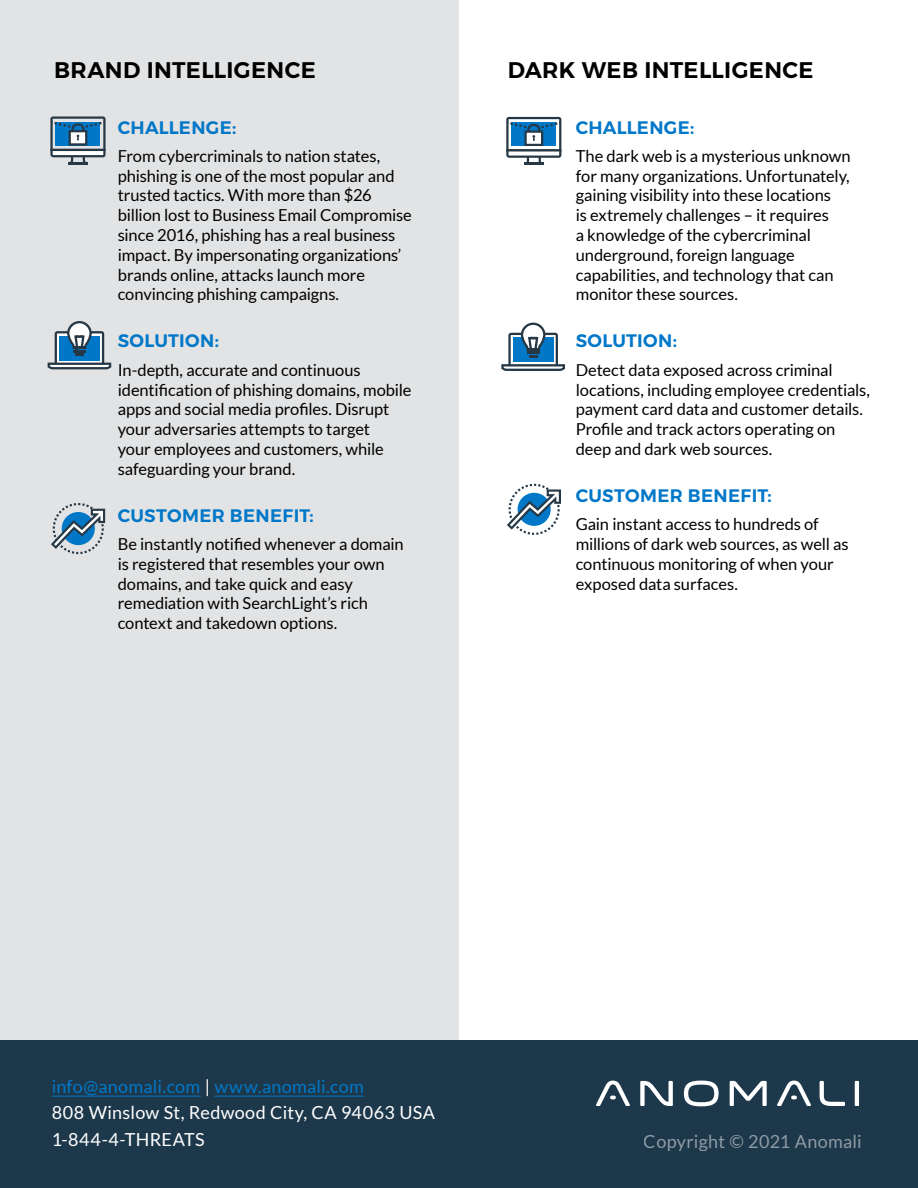
<style>
.page{position:relative;width:918px;height:1188px;background:#fff}
.page>*{position:absolute;margin:0;border:0;box-sizing:border-box;transform-origin:0 0}
.t1{font:600 22.5px "Montserrat";letter-spacing:.02em;color:#000}
.t2{font:18px/26.5px "Lato";letter-spacing:.015em;color:#fff}
.t3{font:600 18px "Montserrat";letter-spacing:.02em;color:#0077c8}
.t4{font:16.5px/19.8px "Lato";letter-spacing:-.005em;color:#000}
.s1{color:#0078c7}
</style>
<div class="page">
<div style="left:0;top:0;width:459px;height:1040px;background:#e2e3e4"></div>
<div style="left:0;top:1040px;width:918px;height:148px;background:#1e384b"></div>
<hr style="left:52px;top:1096px;width:149px;height:1px;background:#0078c7">
<hr style="left:215px;top:1096px;width:149px;height:1px;background:#0078c7">
<svg style="left:596px;top:1081px;width:263px;height:25px"></svg>
<svg style="left:51px;top:503px;width:54px;height:51px"></svg>
<svg style="left:48px;top:321px;width:63px;height:48px"></svg>
<svg style="left:50px;top:116px;width:56px;height:48px"></svg>
<svg style="left:507px;top:484px;width:54px;height:51px"></svg>
<svg style="left:501px;top:323px;width:64px;height:48px"></svg>
<svg style="left:506px;top:117px;width:55px;height:48px"></svg>
<h1 class="t1" style="left:54px;top:52px;width:263px">BRAND INTELLIGENCE</h1>
<p class="t3" style="left:118px;top:113px;width:120px">CHALLENGE:</p>
<p class="t4" style="left:118px;top:146px;width:296px">From cybercriminals to nation states, phishing is one of the most popular and trusted tactics. With more than $26 billion lost to Business Email Compromise since 2016, phishing has a real business impact. By impersonating organizations’ brands online, attacks launch more convincing phishing campaigns.</p>
<p class="t3" style="left:118px;top:327px;width:103px">SOLUTION:</p>
<p class="t4" style="left:118px;top:360px;width:295px">In-depth, accurate and continuous identification of phishing domains, mobile apps and social media profiles. Disrupt your adversaries attempts to target<br>your employees and customers, while safeguarding your brand.</p>
<p class="t3" style="left:118px;top:501px;width:197px">CUSTOMER BENEFIT:</p>
<p class="t4" style="left:118px;top:534px;width:287px">Be instantly notified whenever a domain is registered that resembles your own domains, and take quick and easy remediation with SearchLight’s rich context and takedown options.</p>
<h1 class="t1" style="left:508px;top:52px;width:307px">DARK WEB INTELLIGENCE</h1>
<p class="t3" style="left:576px;top:113px;width:120px">CHALLENGE:</p>
<p class="t4" style="left:576px;top:146px;width:276px">The dark web is a mysterious unknown for many organizations. Unfortunately, gaining visibility into these locations<br>is extremely challenges – it requires<br>a knowledge of the cybercriminal underground, foreign language capabilities, and technology that can monitor these sources.</p>
<p class="t3" style="left:576px;top:327px;width:103px">SOLUTION:</p>
<p class="t4" style="left:576px;top:360px;width:296px">Detect data exposed across criminal locations, including employee credentials, payment card data and customer details.<br>Profile and track actors operating on deep and dark web sources.</p>
<p class="t3" style="left:576px;top:481px;width:197px">CUSTOMER BENEFIT:</p>
<p class="t4" style="left:576px;top:514px;width:274px">Gain instant access to hundreds of millions of dark web sources, as well as continuous monitoring of when your exposed data surfaces.</p>
<p class="t2" style="left:52px;top:1073px;width:385px"><span class="s1">info@anomali.com</span> | <span class="s1">www.anomali.com<br></span>808 Winslow St, Redwood City, CA 94063 USA<br>1-844-4-THREATS</p>
<p class="t2" style="left:644px;top:1128px;width:219px">Copyright © 2021 Anomali</p>
</div>
